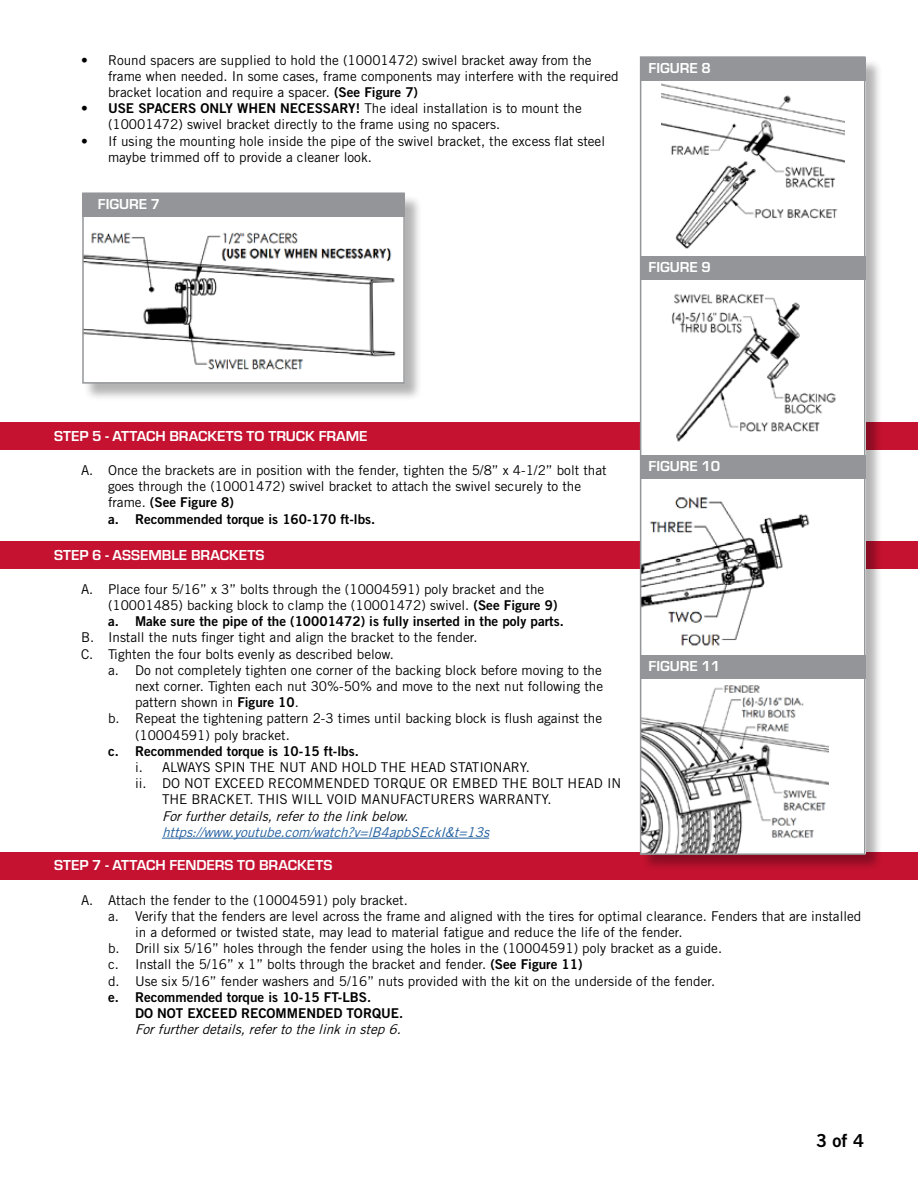
<style>
.page{position:relative;width:918px;height:1188px;background:#fff}
.page>*{position:absolute;margin:0;border:0;box-sizing:border-box;transform-origin:0 0}
.t1{font:18px "Trade Gothic LT Std Bd 2";color:#000}
.t2{font:700 15px "Eurostile";color:#fff}
.t3{font:13.5px/16.2px "Trade Gothic LT Std";color:#000}
.t4{font:13.5px/16.2px "Trade Gothic LT Std Bd 2";color:#000}
.t5{font:italic 13.5px "Trade Gothic LT Std";color:#000}
.t6{font:italic 13.5px "Trade Gothic LT Std";color:#215e9e}
.s1{font-family:"Trade Gothic LT Std Bd 2"}
.s2{font-family:"Trade Gothic LT Std"}
</style>
<div class="page">
<div style="left:0;top:422px;width:918px;height:28px;background:#c41230"></div>
<div style="left:0;top:542px;width:918px;height:27px;background:#c41230"></div>
<div style="left:0;top:852px;width:918px;height:27px;background:#c41230"></div>
<hr style="left:162px;top:838px;width:327px;height:1px;background:#215e9e">
<div style="left:84px;top:194px;width:339px;height:207px;background:#000;opacity:.3"></div>
<div style="left:82px;top:193px;width:323px;height:190px;background:#fff"></div>
<img style="left:85px;top:232px;width:311px;height:138px">
<div style="left:82px;top:192px;width:323px;height:192px;border:2px solid #939598"></div>
<div style="left:641px;top:58px;width:242px;height:813px;background:#000;opacity:.3"></div>
<div style="left:640px;top:57px;width:226px;height:796px;background:#fff"></div>
<img style="left:672px;top:294px;width:164px;height:148px">
<img style="left:643px;top:685px;width:186px;height:167px">
<img style="left:643px;top:497px;width:167px;height:149px">
<img style="left:661px;top:83px;width:184px;height:166px">
<div style="left:640px;top:57px;width:226px;height:24px;background:#939598"></div>
<div style="left:82px;top:193px;width:323px;height:24px;background:#939598"></div>
<div style="left:640px;top:455px;width:226px;height:24px;background:#939598"></div>
<div style="left:641px;top:256px;width:225px;height:24px;background:#939598"></div>
<div style="left:641px;top:655px;width:225px;height:24px;background:#939598"></div>
<div style="left:640px;top:56px;width:226px;height:799px;border:2px solid #939598"></div>
<p class="t3" style="left:108px;top:52px;width:512px;text-indent:-27px">• Round spacers are supplied to hold the (10001472) swivel bracket away from the frame when needed. In some cases, frame components may interfere with the required bracket location and require a spacer. <span class="s1">(See Figure 7)</span></p>
<p class="t3" style="left:108px;top:100px;width:475px;text-indent:-27px"><span class="s1">• USE SPACERS ONLY WHEN NECESSARY!</span> The ideal installation is to mount the (10001472) swivel bracket directly to the frame using no spacers.</p>
<p class="t3" style="left:108px;top:133px;width:499px;text-indent:-27px">• If using the mounting hole inside the pipe of the swivel bracket, the excess flat steel maybe trimmed off to provide a cleaner look.</p>
<p class="t2" style="left:98px;top:193px;width:64px">FIGURE 7</p>
<p class="t2" style="left:649px;top:57px;width:64px">FIGURE 8</p>
<p class="t2" style="left:649px;top:256px;width:64px">FIGURE 9</p>
<p class="t2" style="left:54px;top:425px;width:315px">STEP 5 - ATTACH BRACKETS TO TRUCK FRAME</p>
<p class="t3" style="left:81px;top:462px;width:527px;text-align:center">A. Once the brackets are in position with the fender, tighten the 5/8” x 4-1/2” bolt that goes through the (10001472) swivel bracket to attach the swivel securely to the</p>
<p class="t4" style="left:108px;top:494px;width:269px"><span class="s2">frame.</span> (See Figure 8)<br>a. Recommended torque is 160-170 ft-lbs.</p>
<p class="t2" style="left:54px;top:544px;width:212px">STEP 6 - ASSEMBLE BRACKETS</p>
<p class="t3" style="left:108px;top:581px;width:451px;text-indent:-27px">A. Place four 5/16” x 3” bolts through the (10004591) poly bracket and the (10001485) backing block to clamp the (10001472) swivel. <span class="s1">(See Figure 9)</span></p>
<p class="t4" style="left:108px;top:613px;width:457px">a. Make sure the pipe of the (10001472) is fully inserted in the poly parts.</p>
<p class="t3" style="left:81px;top:629px;width:398px">B. Install the nuts finger tight and align the bracket to the fender.<br>C. Tighten the four bolts evenly as described below.</p>
<p class="t3" style="left:108px;top:662px;width:495px">a. Do not completely tighten one corner of the backing block before moving to the</p>
<p class="t3" style="left:135px;top:678px;width:470px">next corner. Tighten each nut 30%-50% and move to the next nut following the</p>
<p class="t3" style="left:135px;top:694px;width:165px">pattern shown in <span class="s1">Figure 10</span>.</p>
<p class="t3" style="left:108px;top:710px;width:496px">b. Repeat the tightening pattern 2-3 times until backing block is flush against the</p>
<p class="t3" style="left:135px;top:727px;width:156px">(10004591) poly bracket.</p>
<p class="t4" style="left:108px;top:743px;width:252px">c. Recommended torque is 10-15 ft-lbs.</p>
<p class="t3" style="left:135px;top:759px;width:396px">i. ALWAYS SPIN THE NUT AND HOLD THE HEAD STATIONARY.</p>
<p class="t3" style="left:135px;top:775px;width:488px">ii. DO NOT EXCEED RECOMMENDED TORQUE OR EMBED THE BOLT HEAD IN</p>
<p class="t3" style="left:162px;top:791px;width:391px">THE BRACKET. THIS WILL VOID MANUFACTURERS WARRANTY.</p>
<p class="t5" style="left:162px;top:808px;width:252px">Forfurtherdetails,refertothelinkbelow.</p>
<p class="t6" style="left:162px;top:824px;width:333px">https://www.youtube.com/watch?v=lB4apbSEckI&amp;t=13s</p>
<p class="t2" style="left:649px;top:455px;width:73px">FIGURE 10</p>
<p class="t2" style="left:649px;top:655px;width:73px">FIGURE 11</p>
<p class="t2" style="left:54px;top:855px;width:280px">STEP 7 - ATTACH FENDERS TO BRACKETS</p>
<p class="t3" style="left:81px;top:891px;width:328px">A. Attach the fender to the (10004591) poly bracket.</p>
<p class="t3" style="left:108px;top:908px;width:755px">a. Verify that the fenders are level across the frame and aligned with the tires for optimal clearance. Fenders that are installed</p>
<p class="t3" style="left:135px;top:924px;width:549px">in a deformed or twisted state, may lead to material fatigue and reduce the life of the fender.</p>
<p class="t3" style="left:108px;top:940px;width:616px">b. Drill six 5/16” holes through the fender using the holes in the (10004591) poly bracket as a guide.</p>
<p class="t3" style="left:108px;top:956px;width:476px">c. Install the 5/16” x 1” bolts through the bracket and fender. <span class="s1">(See Figure 11)</span></p>
<p class="t3" style="left:108px;top:972px;width:609px">d. Use six 5/16” fender washers and 5/16” nuts provided with the kit on the underside of the fender.</p>
<p class="t4" style="left:135px;top:989px;width:270px;text-indent:-27px">e. Recommended torque is 10-15 FT-LBS.<br>DO NOT EXCEED RECOMMENDED TORQUE.</p>
<p class="t5" style="left:135px;top:1021px;width:272px">Forfurtherdetails,refertothelinkinstep6.</p>
<h1 class="t1" style="left:816px;top:1129px;width:49px">3 of 4</h1>
</div>
